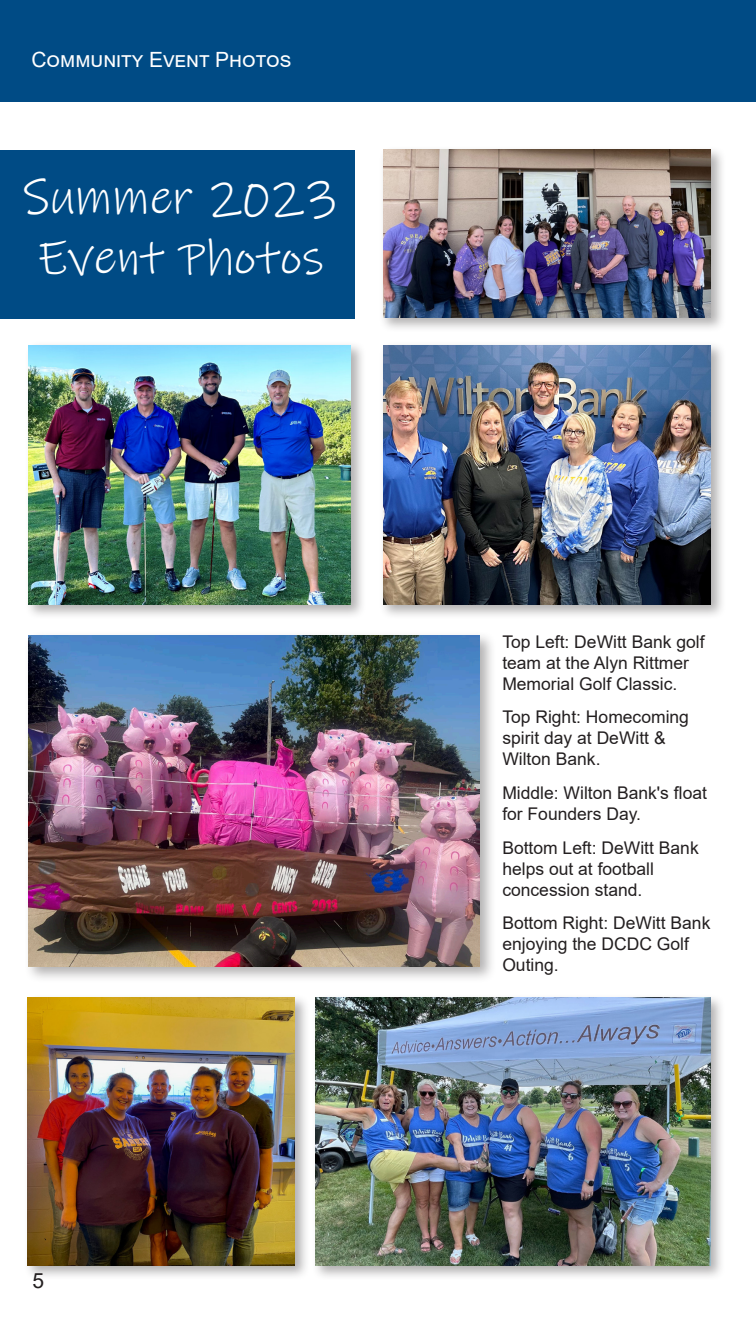
<style>
.page{position:relative;width:756px;height:1323px;background:#fff}
.page>*{position:absolute;margin:0;border:0;box-sizing:border-box;transform-origin:0 0}
.t1{font:49.88px "Ink Free";color:#fff}
.t2{font:21px "Arial";color:#fff}
.t3{font:21px "Arial";color:#231f20}
.t4{font:17.5px/21px "Arial";color:#231f20}
</style>
<div class="page">
<div style="left:0;top:0;width:756px;height:102px;background:#004b85"></div>
<div style="left:24px;top:994px;width:286px;height:287px;background:#231f20;opacity:.35"></div>
<img style="left:28px;top:998px;width:267px;height:267px">
<div style="left:24px;top:630px;width:472px;height:353px;background:#231f20;opacity:.35"></div>
<img style="left:28px;top:635px;width:451px;height:332px">
<div style="left:379px;top:341px;width:347px;height:278px;background:#231f20;opacity:.35"></div>
<img style="left:383px;top:345px;width:328px;height:259px">
<div style="left:24px;top:341px;width:342px;height:278px;background:#231f20;opacity:.35"></div>
<img style="left:28px;top:345px;width:323px;height:259px">
<div style="left:312px;top:994px;width:414px;height:287px;background:#231f20;opacity:.35"></div>
<img style="left:316px;top:998px;width:395px;height:268px">
<div style="left:0;top:150px;width:355px;height:168px;background:#004b85"></div>
<div style="left:379px;top:146px;width:347px;height:187px;background:#231f20;opacity:.35"></div>
<img style="left:383px;top:150px;width:328px;height:168px">
<p class="t2" style="left:32px;top:46px;width:261px">Community Event Photos</p>
<p class="t1" style="left:23px;top:164px;width:318px">Summer 2023</p>
<p class="t1" style="left:38px;top:224px;width:288px">Event Photos</p>
<p class="t3" style="left:32px;top:1267px;width:13px">5</p>
<p class="t4" style="left:502px;top:631px;width:204px">Top Left: DeWitt Bank golf team at the Alyn Rittmer<br>Memorial Golf Classic.</p>
<p class="t4" style="left:502px;top:707px;width:188px">Top Right: Homecoming spirit day at DeWitt &amp;<br>Wilton Bank.</p>
<p class="t4" style="left:502px;top:782px;width:206px">Middle: Wilton Bank's float for Founders Day.</p>
<p class="t4" style="left:502px;top:837px;width:198px">Bottom Left: DeWitt Bank helps out at football concession stand.</p>
<p class="t4" style="left:502px;top:912px;width:210px">Bottom Right: DeWitt Bank enjoying the DCDC Golf<br>Outing.</p>
</div>
